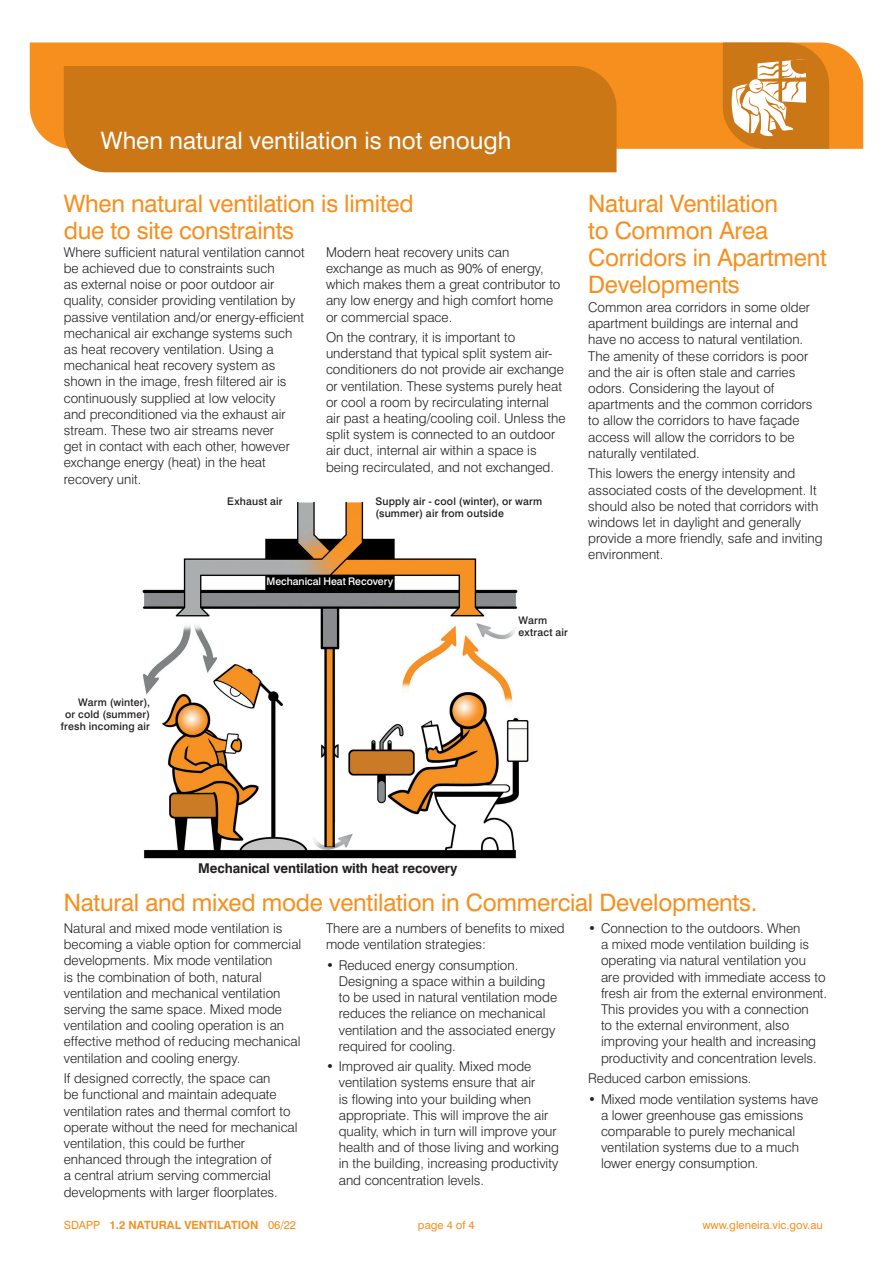
<style>
.page{position:relative;width:893px;height:1263px;background:#fff}
.page>*{position:absolute;margin:0;border:0;box-sizing:border-box;transform-origin:0 0}
.sub_heading{font:24px/27px "Swiss 721 Roman";letter-spacing:-.01em;color:#f68f1e}
.t1{font:24px "Swiss 721 Roman";color:#fff}
.body_text{font:300 13.5px/16.2px "Swiss 721";color:#231f20}
.sub_heading-2{font:700 13.5px "Swiss 721";letter-spacing:-.01em;color:#231f20}
.t2{font:700 11.25px "Swiss 721";color:#f68f1e}
.t3{font:11.25px "Swiss 721 Roman";color:#f68f1e}
.sub_heading-3{font:500 10.5px/12px "Swiss 721";letter-spacing:.02em;color:#231f20}
.sub_heading-4{font:500 10.5px "Swiss 721";letter-spacing:-.005em;color:#fff}
.s1{font-family:"Swiss 721 Roman";font-weight:400}
</style>
<div class="page">
<img style="left:142px;top:501px;width:387px;height:358px">
<div style="left:30px;top:43px;width:833px;height:106px;background:#f68f1e"></div>
<div style="left:64px;top:66px;width:553px;height:106px;background:#cb7716"></div>
<svg style="left:723px;top:43px;width:106px;height:106px"></svg>
<p class="t1" style="left:101px;top:126px;width:412px">When natural ventilation is not enough</p>
<p class="sub_heading" style="left:64px;top:189px;width:351px">When natural ventilation is limited due to site constraints</p>
<p class="body_text" style="left:64px;top:244px;width:242px">Where sufficient natural ventilation cannot be achieved due to constraints such<br>as external noise or poor outdoor air quality, consider providing ventilation by passive ventilation and/or energy-efficient mechanical air exchange systems such as heat recovery ventilation. Using a mechanical heat recovery system as shown in the image, fresh filtered air is continuously supplied at low velocity<br>and preconditioned via the exhaust air stream. These two air streams never<br>get in contact with each other, however exchange energy (heat) in the heat recovery unit.</p>
<p class="body_text" style="left:326px;top:244px;width:236px">Modern heat recovery units can exchange as much as 90% of energy, which makes them a great contributor to any low energy and high comfort home or commercial space.</p>
<p class="body_text" style="left:326px;top:329px;width:241px">On the contrary, it is important to understand that typical split system air&shy;conditioners do not provide air exchange or ventilation. These systems purely heat or cool a room by recirculating internal air past a heating/cooling coil. Unless the split system is connected to an outdoor air duct, internal air within a space is being recirculated, and not exchanged.</p>
<p class="sub_heading-3" style="left:227px;top:495px;width:57px">Exhaust air</p>
<p class="sub_heading-3" style="left:375px;top:495px;width:168px">Supply air - cool (winter), or warm (summer) air from outside</p>
<p class="sub_heading-4" style="left:267px;top:574px;width:128px">Mechanical Heat Recovery</p>
<p class="sub_heading-3" style="left:518px;top:614px;width:51px">Warm extract air</p>
<p class="sub_heading" style="left:588px;top:189px;width:240px">Natural Ventilation<br>to Common Area<br>Corridors in Apartment<br>Developments</p>
<p class="body_text" style="left:588px;top:299px;width:226px">Common area corridors in some older apartment buildings are internal and have no access to natural ventilation.<br>The amenity of these corridors is poor and the air is often stale and carries odors. Considering the layout of apartments and the common corridors to allow the corridors to have façade access will allow the corridors to be naturally ventilated.</p>
<p class="body_text" style="left:588px;top:465px;width:236px">This lowers the energy intensity and associated costs of the development. It should also be noted that corridors with windows let in daylight and generally provide a more friendly, safe and inviting environment.</p>
<p class="sub_heading-3" style="left:61px;top:696px;width:91px;text-align:right">Warm (winter),<br>or cold (summer) fresh incoming air</p>
<p class="sub_heading-2" style="left:198px;top:860px;width:261px">Mechanical ventilation with heat recovery</p>
<p class="sub_heading" style="left:64px;top:889px;width:695px">Natural and mixed mode ventilation in Commercial Developments.</p>
<p class="body_text" style="left:64px;top:920px;width:239px">Natural and mixed mode ventilation is becoming a viable option for commercial developments. Mix mode ventilation<br>is the combination of both, natural ventilation and mechanical ventilation serving the same space. Mixed mode ventilation and cooling operation is an effective method of reducing mechanical ventilation and cooling energy.</p>
<p class="body_text" style="left:64px;top:1070px;width:235px">If designed correctly, the space can<br>be functional and maintain adequate ventilation rates and thermal comfort to operate without the need for mechanical ventilation, this could be further enhanced through the integration of<br>a central atrium serving commercial developments with larger floorplates.</p>
<p class="body_text" style="left:601px;top:920px;width:228px;text-indent:-13px">• Connection to the outdoors. When<br>a mixed mode ventilation building is operating via natural ventilation you are provided with immediate access to fresh air from the external environment.<br>This provides you with a connection<br>to the external environment, also improving your health and increasing productivity and concentration levels.</p>
<p class="body_text" style="left:588px;top:1070px;width:165px">Reduced carbon emissions.</p>
<p class="body_text" style="left:601px;top:1090px;width:219px;text-indent:-13px">• Mixed mode ventilation systems have a lower greenhouse gas emissions comparable to purely mechanical ventilation systems due to a much lower energy consumption.</p>
<p class="body_text" style="left:326px;top:920px;width:240px">There are a numbers of benefits to mixed mode ventilation strategies:</p>
<p class="body_text" style="left:339px;top:957px;width:220px;text-indent:-13px">• Reduced energy consumption.<br>Designing a space within a building to be used in natural ventilation mode reduces the reliance on mechanical ventilation and the associated energy required for cooling.</p>
<p class="body_text" style="left:339px;top:1058px;width:222px;text-indent:-13px">• Improved air quality. Mixed mode ventilation systems ensure that air<br>is flowing into your building when appropriate. This will improve the air quality, which in turn will improve your health and of those living and working in the building, increasing productivity and concentration levels.</p>
<p class="t2" style="left:64px;top:1218px;width:234px"><span class="s1">SDAPP</span> 1.2 NATURAL VENTILATION <span class="s1">06/22</span></p>
<p class="t3" style="left:418px;top:1218px;width:58px">page 4 of 4</p>
<p class="t3" style="left:702px;top:1218px;width:122px">www.gleneira.vic.gov.au</p>
</div>
